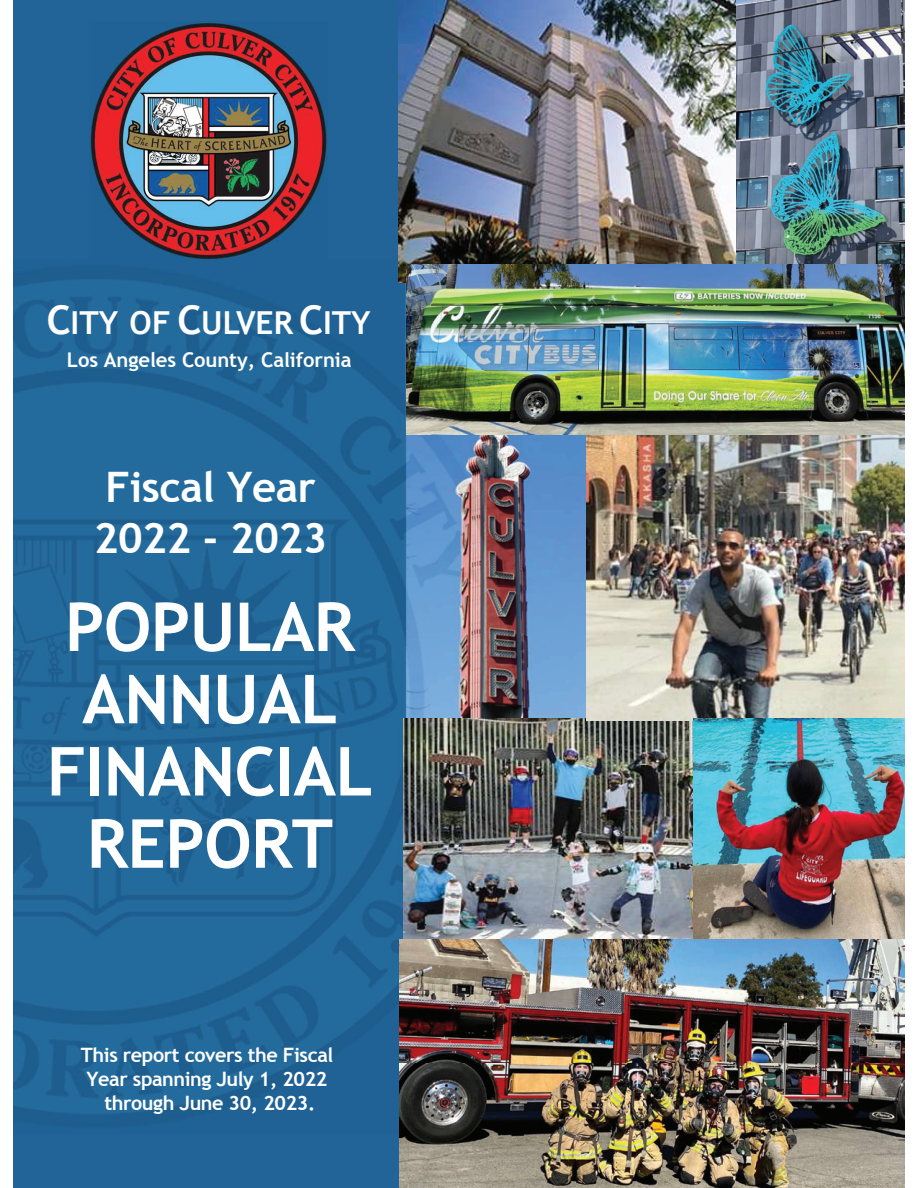
<style>
.page{position:relative;width:918px;height:1188px;background:#fff}
.page>*{position:absolute;margin:0;border:0;box-sizing:border-box;transform-origin:0 0}
.t1{font:700 67.65px/72.3px "Trebuchet MS";letter-spacing:-.01em;color:#fff;text-align:center}
.t2{font:700 42px/50.4px "Trebuchet MS";letter-spacing:-.01em;color:#fff}
.t3{font:700 31.65px "Trebuchet MS";color:#fff}
.t4{font:700 20.25px "Trebuchet MS";letter-spacing:-.005em;color:#fff}
.t5{font:700 19.8px/23.7px "Trebuchet MS";letter-spacing:-.02em;color:#fff;text-align:center}
.s1{font-size:39.6px}
</style>
<div class="page">
<img style="left:533px;top:435px;width:54px;height:284px">
<div style="left:14px;top:0;width:392px;height:1188px;background:#226497"></div>
<img style="left:14px;top:282px;width:519px;height:829px">
<img style="left:736px;top:0;width:168px;height:264px">
<img style="left:404px;top:719px;width:289px;height:221px">
<img style="left:587px;top:435px;width:317px;height:285px">
<img style="left:398px;top:0;width:338px;height:282px">
<img style="left:89px;top:22px;width:238px;height:238px">
<img style="left:693px;top:719px;width:211px;height:221px">
<img style="left:406px;top:264px;width:498px;height:171px">
<img style="left:399px;top:940px;width:505px;height:248px">
<p class="t3" style="left:47px;top:303px;width:325px"><span class="s1">C</span>ITY OF <span class="s1">C</span>ULVER <span class="s1">C</span>ITY</p>
<p class="t4" style="left:67px;top:347px;width:286px">Los Angeles County, California</p>
<p class="t2" style="left:94px;top:462px;width:235px">Fiscal Year<br>2022 - 2023</p>
<p class="t1" style="left:47px;top:591px;width:328px">POPULAR<br>ANNUAL<br>FINANCIAL<br>REPORT</p>
<p class="t5" style="left:81px;top:1043px;width:254px">This report covers the Fiscal<br>Year spanning July 1, 2022 through June 30, 2023.</p>
</div>
